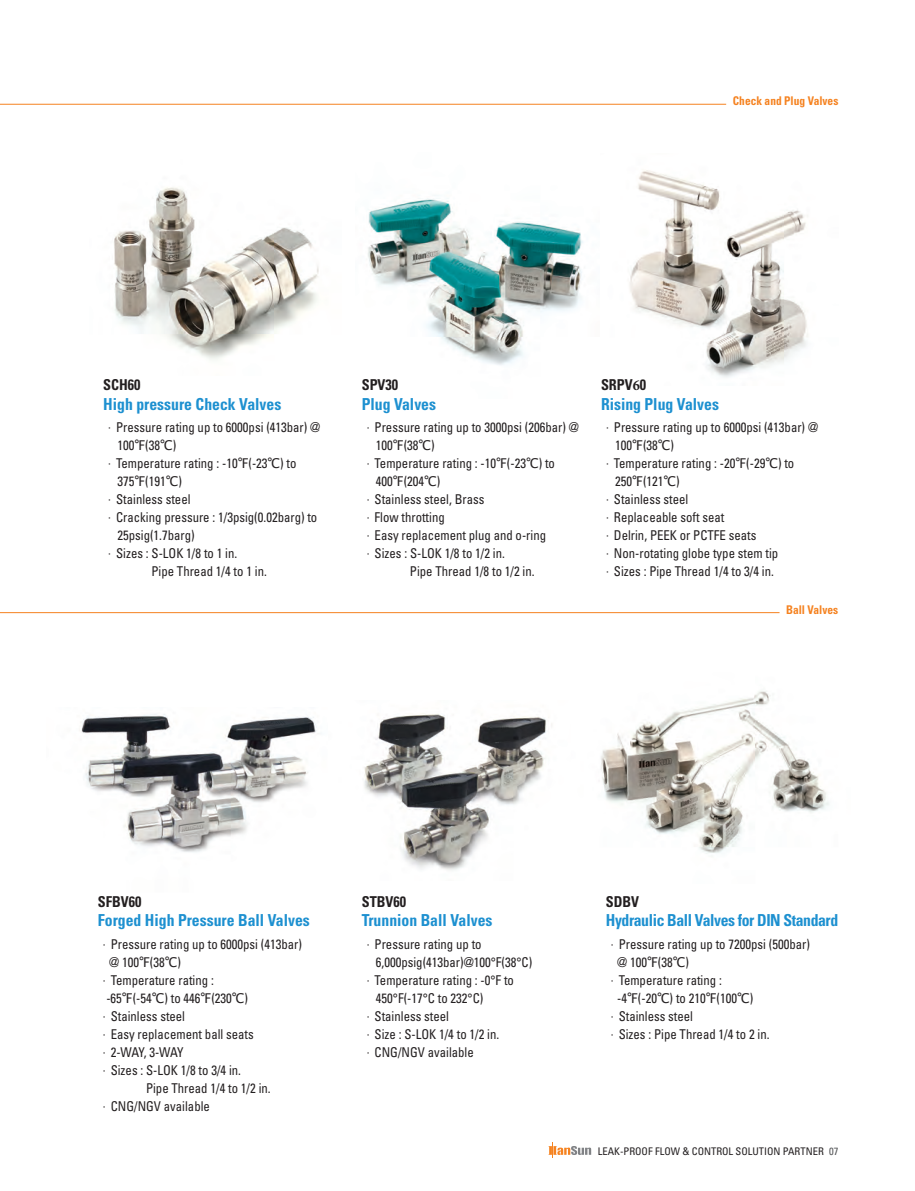
<style>
.page{position:relative;width:915px;height:1191px;background:#fff}
.page>*{position:absolute;margin:0;border:0;box-sizing:border-box;transform-origin:0 0}
.t1{font:700 condensed 16.5px "Univers LT Std";color:#1d90d0;scale:.95 1}
.t2{font:700 condensed 16.5px "Univers LT Std";letter-spacing:-.025em;color:#1d90d0;scale:.95 1}
.t3{font:700 condensed 15px "Univers LT Std";color:#231f20;scale:.95 1}
.t4{font:condensed 13.5px "Univers LT Std";color:#231f20;scale:.94 1}
.t5{font:700 condensed 12px "Univers LT Std";color:#f58220;scale:.95 1}
.t6{font:condensed 10.5px "Univers LT Std";color:#231f20}
.s1{font-family:"YGO11";font-stretch:normal}
.s2{font-family:"Lucida Grande";font-stretch:normal}
.s3{font-family:"Minion Pro";font-stretch:normal}
.s4{color:#57585a}
</style>
<div class="page">
<svg style="left:548px;top:1142px;width:43px;height:16px"></svg>
<hr style="left:0;top:104px;width:726px;height:1px;background:#f58220">
<img style="left:79px;top:714px;width:238px;height:138px">
<img style="left:364px;top:713px;width:188px;height:157px">
<img style="left:601px;top:691px;width:228px;height:163px">
<img style="left:114px;top:187px;width:205px;height:173px">
<hr style="left:0;top:612px;width:779px;height:1px;background:#f58220">
<img style="left:368px;top:198px;width:215px;height:167px">
<img style="left:629px;top:170px;width:179px;height:208px">
<p class="t5" style="left:732px;top:93px;width:112px">Check and Plug Valves</p>
<p class="t3" style="left:103px;top:376px;width:41px">SCH60</p>
<p class="t1" style="left:103px;top:394px;width:189px">High pressure Check Valves</p>
<p class="t4" style="left:103px;top:418px;width:232px"><span class="s1">·</span>Pressure rating up to 6000psi (413bar) @</p>
<p class="t4" style="left:117px;top:436px;width:64px">100<span class="s2">℉</span>(38<span class="s2">℃</span>)</p>
<p class="t4" style="left:103px;top:454px;width:207px"><span class="s1">·</span>Temperature rating : -10<span class="s2">℉</span>(-23<span class="s2">℃</span>) to</p>
<p class="t4" style="left:117px;top:472px;width:70px">375<span class="s2">℉</span>(191<span class="s2">℃</span>)</p>
<p class="t4" style="left:103px;top:490px;width:94px"><span class="s1">·</span>Stainless steel</p>
<p class="t4" style="left:103px;top:508px;width:229px"><span class="s1">·</span>Cracking pressure : 1/3psig(0.02barg) to</p>
<p class="t4" style="left:117px;top:526px;width:84px">25psig(1.7barg)</p>
<p class="t4" style="left:103px;top:544px;width:144px"><span class="s1">·</span>Sizes : S-LOK 1/8 to 1 in.</p>
<p class="t4" style="left:151px;top:562px;width:124px">Pipe Thread 1/4 to 1 in.</p>
<p class="t3" style="left:361px;top:376px;width:40px">SPV30</p>
<p class="t1" style="left:361px;top:394px;width:80px">Plug Valves</p>
<p class="t4" style="left:361px;top:418px;width:232px"><span class="s1">·</span>Pressure rating up to 3000psi (206bar) @</p>
<p class="t4" style="left:376px;top:436px;width:64px">100<span class="s2">℉</span>(38<span class="s2">℃</span>)</p>
<p class="t4" style="left:361px;top:454px;width:207px"><span class="s1">·</span>Temperature rating : -10<span class="s2">℉</span>(-23<span class="s2">℃</span>) to</p>
<p class="t4" style="left:376px;top:472px;width:70px">400<span class="s2">℉</span>(204<span class="s2">℃</span>)</p>
<p class="t4" style="left:361px;top:490px;width:132px"><span class="s1">·</span>Stainless steel, Brass</p>
<p class="t4" style="left:361px;top:508px;width:90px"><span class="s1">·</span>Flow throtting</p>
<p class="t4" style="left:361px;top:526px;width:197px"><span class="s1">·</span>Easy replacement plug and o-ring</p>
<p class="t4" style="left:361px;top:544px;width:154px"><span class="s1">·</span>Sizes : S-LOK 1/8 to 1/2 in.</p>
<p class="t4" style="left:410px;top:562px;width:134px">Pipe Thread 1/8 to 1/2 in.</p>
<p class="t3" style="left:600px;top:375px;width:49px">SRPV<span class="s3">6</span>0</p>
<p class="t1" style="left:600px;top:394px;width:126px">Rising Plug Valves</p>
<p class="t4" style="left:600px;top:418px;width:232px"><span class="s1">·</span>Pressure rating up to 6000psi (413bar) @</p>
<p class="t4" style="left:615px;top:436px;width:64px">100<span class="s2">℉</span>(38<span class="s2">℃</span>)</p>
<p class="t4" style="left:600px;top:454px;width:207px"><span class="s1">·</span>Temperature rating : -20<span class="s2">℉</span>(-29<span class="s2">℃</span>) to</p>
<p class="t4" style="left:615px;top:472px;width:70px">250<span class="s2">℉</span>(121<span class="s2">℃</span>)</p>
<p class="t4" style="left:600px;top:490px;width:94px"><span class="s1">·</span>Stainless steel</p>
<p class="t4" style="left:600px;top:508px;width:133px"><span class="s1">·</span>Replaceable soft seat</p>
<p class="t4" style="left:600px;top:526px;width:167px"><span class="s1">·</span>Delrin, PEEK or PCTFE seats</p>
<p class="t4" style="left:600px;top:544px;width:190px"><span class="s1">·</span>Non-rotating globe type stem tip</p>
<p class="t4" style="left:600px;top:562px;width:185px"><span class="s1">·</span>Sizes : Pipe Thread 1/4 to 3/4 in.</p>
<p class="t5" style="left:785px;top:602px;width:56px">Ball Valves</p>
<p class="t3" style="left:98px;top:892px;width:47px">SFBV60</p>
<p class="t1" style="left:98px;top:910px;width:225px">Forged High Pressure Ball Valves</p>
<p class="t4" style="left:98px;top:935px;width:218px"><span class="s1">·</span>Pressure rating up to 6000psi (413bar)</p>
<p class="t4" style="left:109px;top:953px;width:78px">@ 100<span class="s2">℉</span>(38<span class="s2">℃</span>)</p>
<p class="t4" style="left:98px;top:971px;width:125px"><span class="s1">·</span>Temperature rating :</p>
<p class="t4" style="left:106px;top:989px;width:152px">-65<span class="s2">℉</span>(-54<span class="s2">℃</span>) to 446<span class="s2">℉</span>(230<span class="s2">℃</span>)</p>
<p class="t4" style="left:98px;top:1007px;width:94px"><span class="s1">·</span>Stainless steel</p>
<p class="t4" style="left:98px;top:1025px;width:167px"><span class="s1">·</span>Easy replacement ball seats</p>
<p class="t4" style="left:98px;top:1043px;width:93px"><span class="s1">·</span>2-WAY, 3-WAY</p>
<p class="t4" style="left:98px;top:1061px;width:154px"><span class="s1">·</span>Sizes : S-LOK 1/8 to 3/4 in.</p>
<p class="t4" style="left:146px;top:1079px;width:134px">Pipe Thread 1/4 to 1/2 in.</p>
<p class="t4" style="left:98px;top:1097px;width:121px"><span class="s1">·</span>CNG/NGV available</p>
<p class="t3" style="left:361px;top:892px;width:48px">STBV60</p>
<p class="t1" style="left:361px;top:910px;width:139px">Trunnion Ball Valves</p>
<p class="t4" style="left:361px;top:935px;width:129px"><span class="s1">·</span>Pressure rating up to</p>
<p class="t4" style="left:376px;top:953px;width:168px">6,000psig(413bar)@100°F(38°C)</p>
<p class="t4" style="left:361px;top:971px;width:163px"><span class="s1">·</span>Temperature rating : -0°F to</p>
<p class="t4" style="left:376px;top:989px;width:116px">450°F(-17°C to 232°C)</p>
<p class="t4" style="left:361px;top:1007px;width:94px"><span class="s1">·</span>Stainless steel</p>
<p class="t4" style="left:361px;top:1025px;width:148px"><span class="s1">·</span>Size : S-LOK 1/4 to 1/2 in.</p>
<p class="t4" style="left:361px;top:1043px;width:121px"><span class="s1">·</span>CNG/NGV available</p>
<p class="t3" style="left:605px;top:892px;width:37px">SDBV</p>
<p class="t2" style="left:605px;top:910px;width:246px">Hydraulic Ball Valves for DIN Standard</p>
<p class="t4" style="left:605px;top:935px;width:219px"><span class="s1">·</span>Pressure rating up to 7200psi (500bar)</p>
<p class="t4" style="left:617px;top:953px;width:78px">@ 100<span class="s2">℉</span>(38<span class="s2">℃</span>)</p>
<p class="t4" style="left:605px;top:971px;width:125px"><span class="s1">·</span>Temperature rating :</p>
<p class="t4" style="left:617px;top:989px;width:146px">-4<span class="s2">℉</span>(-20<span class="s2">℃</span>) to 210<span class="s2">℉</span>(100<span class="s2">℃</span>)</p>
<p class="t4" style="left:605px;top:1007px;width:94px"><span class="s1">·</span>Stainless steel</p>
<p class="t4" style="left:605px;top:1025px;width:176px"><span class="s1">·</span>Sizes : Pipe Thread 1/4 to 2 in.</p>
<p class="t6" style="left:597px;top:1144px;width:242px">LEAK-PROOF FLOW &amp; CONTROL SOLUTION PARTNER <span class="s4">07</span></p>
</div>
